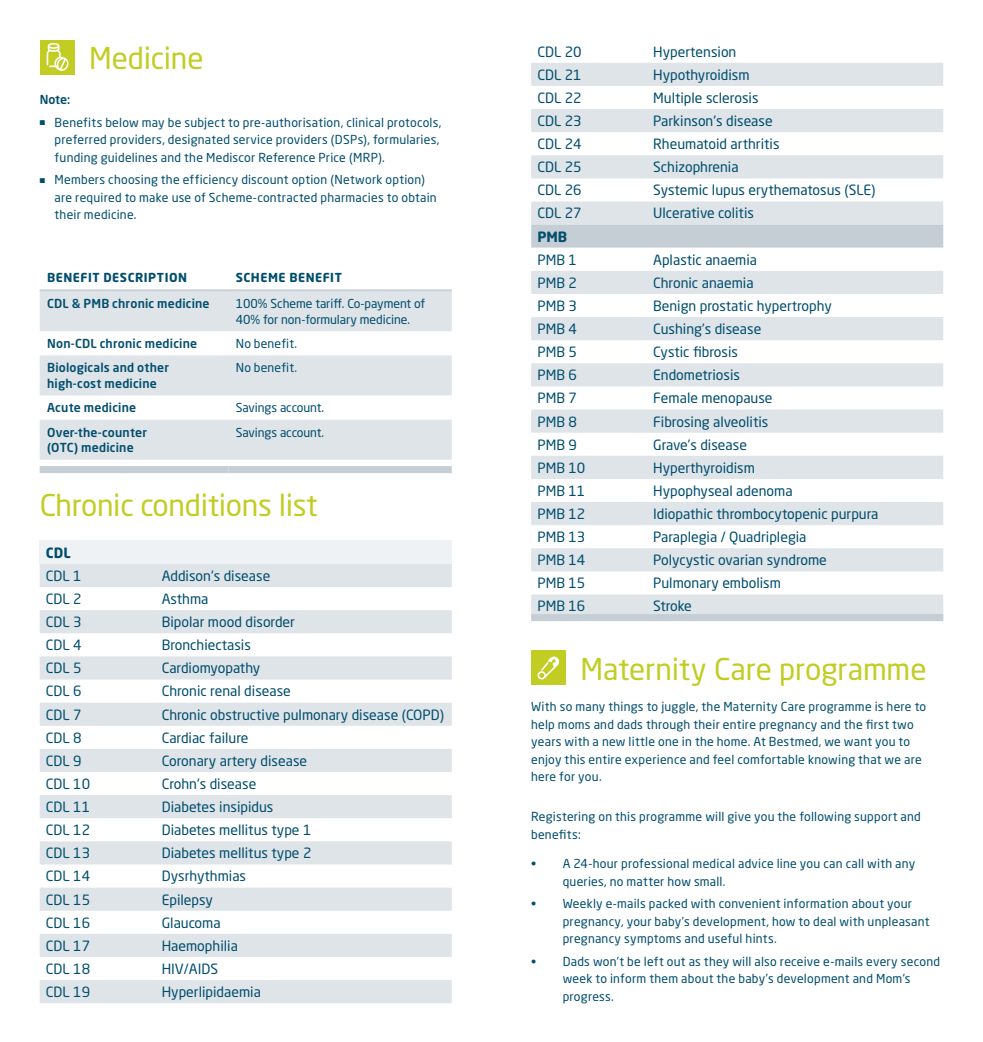
<style>
.page{position:relative;width:983px;height:1042px;background:#fff}
.page>*{position:absolute;margin:0;border:0;box-sizing:border-box;transform-origin:0 0}
.t1{font:29.75px "Neo Sans Std";letter-spacing:-.01em;color:#c2cd23}
.t2{font:14px "Neo Sans Std";color:#004d6d}
.t3{font:700 14px "Neo Sans Std";color:#004d6d}
.t4{font:12.25px/17.5px "Neo Sans Std";letter-spacing:.015em;color:#004d6d}
.t5{font:500 12.25px/15.8px "Neo Sans Std";letter-spacing:.015em;color:#004d6d}
.t6{font:12.25px/15.8px "Neo Sans Std";letter-spacing:-.005em;color:#004d6d}
.t7{font:700 12.25px "Neo Sans Std";letter-spacing:.045em;color:#004d6d}
</style>
<div class="page">
<div style="left:40px;top:40px;width:34px;height:34px;background:#c2cd23"></div>
<svg style="left:47px;top:43px;width:22px;height:28px"></svg>
<div style="left:40px;top:291px;width:411px;height:40px;background:#dee4e8"></div>
<svg style="left:40px;top:355px;width:411px;height:105px;fill:#dee4e8"></svg>
<hr style="left:40px;top:289px;width:188px;height:2px;background:#c4ced4">
<hr style="left:228px;top:289px;width:223px;height:2px;background:#c4ced4">
<div style="left:40px;top:466px;width:188px;height:7px;background:#c4ced4"></div>
<div style="left:228px;top:466px;width:223px;height:7px;background:#c4ced4"></div>
<div style="left:40px;top:541px;width:411px;height:23px;background:#eff2f4"></div>
<svg style="left:40px;top:564px;width:411px;height:439px;fill:#dee4e8"></svg>
<svg style="left:531px;top:63px;width:412px;height:162px;fill:#dee4e8"></svg>
<div style="left:531px;top:225px;width:412px;height:23px;background:#c4ced4"></div>
<svg style="left:531px;top:271px;width:412px;height:343px;fill:#dee4e8"></svg>
<div style="left:531px;top:614px;width:115px;height:7px;background:#c4ced4"></div>
<div style="left:646px;top:614px;width:297px;height:7px;background:#c4ced4"></div>
<div style="left:531px;top:650px;width:34px;height:35px;background:#c2cd23"></div>
<svg style="left:537px;top:656px;width:22px;height:23px"></svg>
<h1 class="t1" style="left:89px;top:40px;width:116px">Medicine</h1>
<p class="t5" style="left:40px;top:92px;width:32px">Note:</p>
<p class="t4" style="left:55px;top:113px;width:388px;text-indent:-15px">■ Benefits below may be subject to pre-authorisation, clinical protocols, preferred providers, designated service providers (DSPs), formularies, funding guidelines and the Mediscor Reference Price (MRP).</p>
<p class="t4" style="left:55px;top:171px;width:383px;text-indent:-15px">■ Members choosing the efficiency discount option (Network option) are required to make use of Scheme-contracted pharmacies to obtain their medicine.</p>
<p class="t7" style="left:47px;top:270px;width:141px">BENEFIT DESCRIPTION</p>
<p class="t7" style="left:236px;top:270px;width:108px">SCHEME BENEFIT</p>
<p class="t5" style="left:47px;top:295px;width:164px">CDL &amp; PMB chronic medicine</p>
<p class="t6" style="left:236px;top:295px;width:191px">100% Scheme tariff. Co-payment of<br>40% for non-formulary medicine.</p>
<p class="t5" style="left:47px;top:335px;width:151px">Non-CDL chronic medicine</p>
<p class="t4" style="left:236px;top:334px;width:63px">No benefit.</p>
<p class="t5" style="left:47px;top:359px;width:123px">Biologicals and other high-cost medicine</p>
<p class="t4" style="left:236px;top:359px;width:63px">No benefit.</p>
<p class="t5" style="left:47px;top:399px;width:91px">Acute medicine</p>
<p class="t6" style="left:236px;top:400px;width:90px">Savings account.</p>
<p class="t5" style="left:47px;top:424px;width:101px">Over-the-counter (OTC) medicine</p>
<p class="t6" style="left:236px;top:424px;width:90px">Savings account.</p>
<h1 class="t1" style="left:40px;top:487px;width:279px">Chronic conditions list</h1>
<p class="t3" style="left:46px;top:543px;width:26px">CDL</p>
<p class="t2" style="left:46px;top:567px;width:37px">CDL 1</p>
<p class="t2" style="left:162px;top:567px;width:110px">Addison's disease</p>
<p class="t2" style="left:46px;top:590px;width:37px">CDL 2</p>
<p class="t2" style="left:162px;top:590px;width:48px">Asthma</p>
<p class="t2" style="left:46px;top:613px;width:37px">CDL 3</p>
<p class="t2" style="left:162px;top:613px;width:135px">Bipolar mood disorder</p>
<p class="t2" style="left:46px;top:636px;width:37px">CDL 4</p>
<p class="t2" style="left:162px;top:636px;width:91px">Bronchiectasis</p>
<p class="t2" style="left:46px;top:659px;width:37px">CDL 5</p>
<p class="t2" style="left:162px;top:659px;width:100px">Cardiomyopathy</p>
<p class="t2" style="left:46px;top:683px;width:37px">CDL 6</p>
<p class="t2" style="left:162px;top:683px;width:131px">Chronic renal disease</p>
<p class="t2" style="left:46px;top:706px;width:37px">CDL 7</p>
<p class="t2" style="left:162px;top:706px;width:284px">Chronic obstructive pulmonary disease (COPD)</p>
<p class="t2" style="left:46px;top:729px;width:37px">CDL 8</p>
<p class="t2" style="left:162px;top:729px;width:88px">Cardiac failure</p>
<p class="t2" style="left:46px;top:752px;width:37px">CDL 9</p>
<p class="t2" style="left:162px;top:752px;width:147px">Coronary artery disease</p>
<p class="t2" style="left:46px;top:775px;width:46px">CDL 10</p>
<p class="t2" style="left:162px;top:775px;width:96px">Crohn's disease</p>
<p class="t2" style="left:46px;top:798px;width:46px">CDL 11</p>
<p class="t2" style="left:162px;top:798px;width:113px">Diabetes insipidus</p>
<p class="t2" style="left:46px;top:821px;width:46px">CDL 12</p>
<p class="t2" style="left:162px;top:821px;width:151px">Diabetes mellitus type 1</p>
<p class="t2" style="left:46px;top:844px;width:46px">CDL 13</p>
<p class="t2" style="left:162px;top:844px;width:151px">Diabetes mellitus type 2</p>
<p class="t2" style="left:46px;top:867px;width:46px">CDL 14</p>
<p class="t2" style="left:162px;top:867px;width:86px">Dysrhythmias</p>
<p class="t2" style="left:46px;top:891px;width:46px">CDL 15</p>
<p class="t2" style="left:162px;top:891px;width:53px">Epilepsy</p>
<p class="t2" style="left:46px;top:914px;width:46px">CDL 16</p>
<p class="t2" style="left:162px;top:914px;width:60px">Glaucoma</p>
<p class="t2" style="left:46px;top:937px;width:46px">CDL 17</p>
<p class="t2" style="left:162px;top:937px;width:78px">Haemophilia</p>
<p class="t2" style="left:46px;top:960px;width:46px">CDL 18</p>
<p class="t2" style="left:162px;top:960px;width:58px">HIV/AIDS</p>
<p class="t2" style="left:46px;top:983px;width:46px">CDL 19</p>
<p class="t2" style="left:162px;top:983px;width:101px">Hyperlipidaemia</p>
<p class="t2" style="left:537px;top:43px;width:46px">CDL 20</p>
<p class="t2" style="left:653px;top:43px;width:85px">Hypertension</p>
<p class="t2" style="left:537px;top:66px;width:46px">CDL 21</p>
<p class="t2" style="left:653px;top:66px;width:98px">Hypothyroidism</p>
<p class="t2" style="left:537px;top:89px;width:46px">CDL 22</p>
<p class="t2" style="left:653px;top:89px;width:107px">Multiple sclerosis</p>
<p class="t2" style="left:537px;top:112px;width:46px">CDL 23</p>
<p class="t2" style="left:653px;top:112px;width:121px">Parkinson's disease</p>
<p class="t2" style="left:537px;top:135px;width:46px">CDL 24</p>
<p class="t2" style="left:653px;top:135px;width:128px">Rheumatoid arthritis</p>
<p class="t2" style="left:537px;top:158px;width:46px">CDL 25</p>
<p class="t2" style="left:653px;top:158px;width:87px">Schizophrenia</p>
<p class="t2" style="left:537px;top:182px;width:46px">CDL 26</p>
<p class="t2" style="left:653px;top:182px;width:224px">Systemic lupus erythematosus (SLE)</p>
<p class="t2" style="left:537px;top:205px;width:46px">CDL 27</p>
<p class="t2" style="left:653px;top:205px;width:102px">Ulcerative colitis</p>
<p class="t3" style="left:537px;top:227px;width:31px">PMB</p>
<p class="t2" style="left:537px;top:251px;width:41px">PMB 1</p>
<p class="t2" style="left:653px;top:251px;width:105px">Aplastic anaemia</p>
<p class="t2" style="left:537px;top:274px;width:41px">PMB 2</p>
<p class="t2" style="left:653px;top:274px;width:102px">Chronic anaemia</p>
<p class="t2" style="left:537px;top:297px;width:41px">PMB 3</p>
<p class="t2" style="left:653px;top:297px;width:180px">Benign prostatic hypertrophy</p>
<p class="t2" style="left:537px;top:320px;width:41px">PMB 4</p>
<p class="t2" style="left:653px;top:320px;width:109px">Cushing’s disease</p>
<p class="t2" style="left:537px;top:343px;width:41px">PMB 5</p>
<p class="t2" style="left:653px;top:343px;width:86px">Cystic fibrosis</p>
<p class="t2" style="left:537px;top:366px;width:41px">PMB 6</p>
<p class="t2" style="left:653px;top:366px;width:88px">Endometriosis</p>
<p class="t2" style="left:537px;top:390px;width:41px">PMB 7</p>
<p class="t2" style="left:653px;top:390px;width:121px">Female menopause</p>
<p class="t2" style="left:537px;top:413px;width:41px">PMB 8</p>
<p class="t2" style="left:653px;top:413px;width:117px">Fibrosing alveolitis</p>
<p class="t2" style="left:537px;top:436px;width:41px">PMB 9</p>
<p class="t2" style="left:653px;top:436px;width:95px">Grave’s disease</p>
<p class="t2" style="left:537px;top:459px;width:49px">PMB 10</p>
<p class="t2" style="left:653px;top:459px;width:103px">Hyperthyroidism</p>
<p class="t2" style="left:537px;top:482px;width:49px">PMB 11</p>
<p class="t2" style="left:653px;top:482px;width:141px">Hypophyseal adenoma</p>
<p class="t2" style="left:537px;top:505px;width:49px">PMB 12</p>
<p class="t2" style="left:653px;top:505px;width:227px">Idiopathic thrombocytopenic purpura</p>
<p class="t2" style="left:537px;top:528px;width:49px">PMB 13</p>
<p class="t2" style="left:653px;top:528px;width:155px">Paraplegia / Quadriplegia</p>
<p class="t2" style="left:537px;top:551px;width:49px">PMB 14</p>
<p class="t2" style="left:653px;top:551px;width:175px">Polycystic ovarian syndrome</p>
<p class="t2" style="left:537px;top:574px;width:49px">PMB 15</p>
<p class="t2" style="left:653px;top:574px;width:129px">Pulmonary embolism</p>
<p class="t2" style="left:537px;top:598px;width:49px">PMB 16</p>
<p class="t2" style="left:653px;top:598px;width:40px">Stroke</p>
<h1 class="t1" style="left:580px;top:651px;width:347px">Maternity Care programme</h1>
<p class="t4" style="left:531px;top:698px;width:396px">With so many things to juggle, the Maternity Care programme is here to help moms and dads through their entire pregnancy and the first two years with a new little one in the home. At Bestmed, we want you to enjoy this entire experience and feel comfortable knowing that we are here for you.</p>
<p class="t4" style="left:531px;top:808px;width:391px">Registering on this programme will give you the following support and benefits:</p>
<p class="t4" style="left:562px;top:855px;width:354px;text-indent:-31px">• A 24-hour professional medical advice line you can call with any queries, no matter how small.</p>
<p class="t4" style="left:562px;top:895px;width:368px;text-indent:-31px">• Weekly e-mails packed with convenient information about your pregnancy, your baby’s development, how to deal with unpleasant pregnancy symptoms and useful hints.</p>
<p class="t4" style="left:562px;top:952px;width:379px;text-indent:-31px">• Dads won’t be left out as they will also receive e-mails every second week to inform them about the baby’s development and Mom’s progress.</p>
</div>
